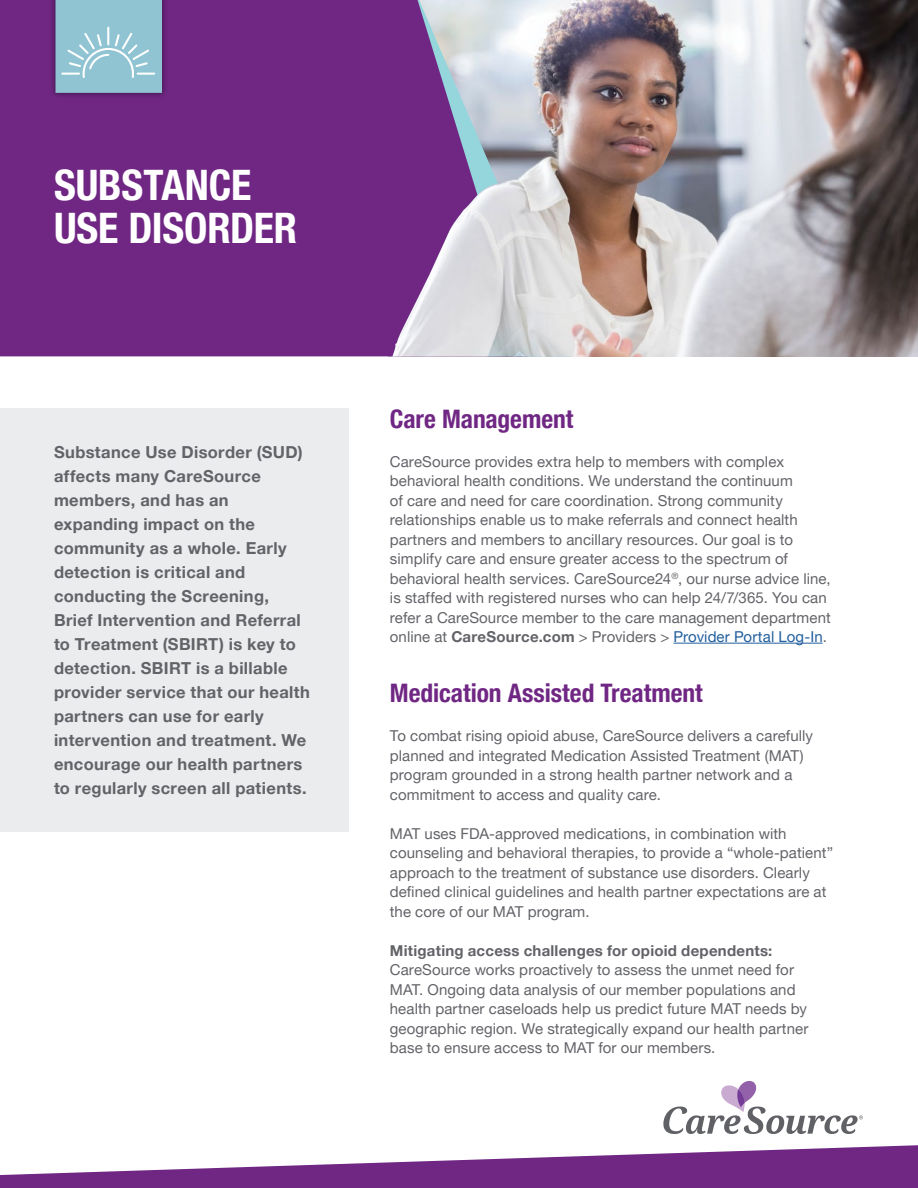
<style>
.page{position:relative;width:918px;height:1188px;background:#fff}
.page>*{position:absolute;margin:0;border:0;box-sizing:border-box;transform-origin:0 0}
.t1{font:700 condensed 42px/43.5px "Helvetica Neue LT Pro";letter-spacing:-.005em;color:#fff}
.t2{font:700 condensed 25.5px "Helvetica Neue LT Pro";color:#702784}
.t3{font:700 16.5px/24px "Helvetica Neue LT Pro";letter-spacing:.02em;color:#626368}
.t4{font:15px/19.5px "Helvetica Neue LT Pro";letter-spacing:.005em;color:#626368}
.t5{font:700 15px "Helvetica Neue LT Pro";letter-spacing:.015em;color:#626368}
.s1{font-weight:700}
.s2{color:#215e9e}
</style>
<div class="page">
<img style="left:572px;top:0;width:346px;height:356px">
<div style="left:0;top:0;width:527px;height:356px;background:#702784"></div>
<div style="left:50px;top:0;width:118px;height:99px;background:#000;opacity:.5"></div>
<svg style="left:56px;top:0;width:106px;height:93px;background:#97c7d5"></svg>
<hr style="left:674px;top:643px;width:149px;height:1px;background:#215e9e">
<div style="left:0;top:408px;width:349px;height:424px;background:#ebeced"></div>
<img style="left:392px;top:4px;width:285px;height:352px">
<svg style="left:0;top:1145px;width:918px;height:43px"></svg>
<svg style="left:663px;top:1081px;width:200px;height:53px"></svg>
<h1 class="t1" style="left:54px;top:163px;width:245px">SUBSTANCE<br>USE DISORDER</h1>
<p class="t3" style="left:54px;top:440px;width:257px">Substance Use Disorder (SUD) affects many CareSource members, and has an expanding impact on the community as a whole. Early detection is critical and conducting the Screening,<br>Brief Intervention and Referral to Treatment (SBIRT) is key to detection. SBIRT is a billable provider service that our health partners can use for early intervention and treatment. We encourage our health partners to regularly screen all patients.</p>
<h2 class="t2" style="left:390px;top:403px;width:185px">Care Management</h2>
<p class="t4" style="left:390px;top:451px;width:443px">CareSource provides extra help to members with complex behavioral health conditions. We understand the continuum<br>of care and need for care coordination. Strong community relationships enable us to make referrals and connect health partners and members to ancillary resources. Our goal is to simplify care and ensure greater access to the spectrum of behavioral health services. CareSource24<sup>®</sup>, our nurse advice line, is staffed with registered nurses who can help 24/7/365. You can refer a CareSource member to the care management department online at <span class="s1">CareSource.com</span> &gt; Providers &gt; <span class="s2">Provider Portal Log-In</span>.</p>
<h2 class="t2" style="left:390px;top:678px;width:314px">Medication Assisted Treatment</h2>
<p class="t4" style="left:390px;top:726px;width:425px">To combat rising opioid abuse, CareSource delivers a carefully planned and integrated Medication Assisted Treatment (MAT) program grounded in a strong health partner network and a commitment to access and quality care.</p>
<p class="t4" style="left:390px;top:823px;width:445px">MAT uses FDA-approved medications, in combination with counseling and behavioral therapies, to provide a “whole-patient” approach to the treatment of substance use disorders. Clearly defined clinical guidelines and health partner expectations are at the core of our MAT program.</p>
<p class="t5" style="left:390px;top:941px;width:384px">Mitigating access challenges for opioid dependents:</p>
<p class="t4" style="left:390px;top:960px;width:420px">CareSource works proactively to assess the unmet need for MAT. Ongoing data analysis of our member populations and health partner caseloads help us predict future MAT needs by geographic region. We strategically expand our health partner base to ensure access to MAT for our members.</p>
</div>
